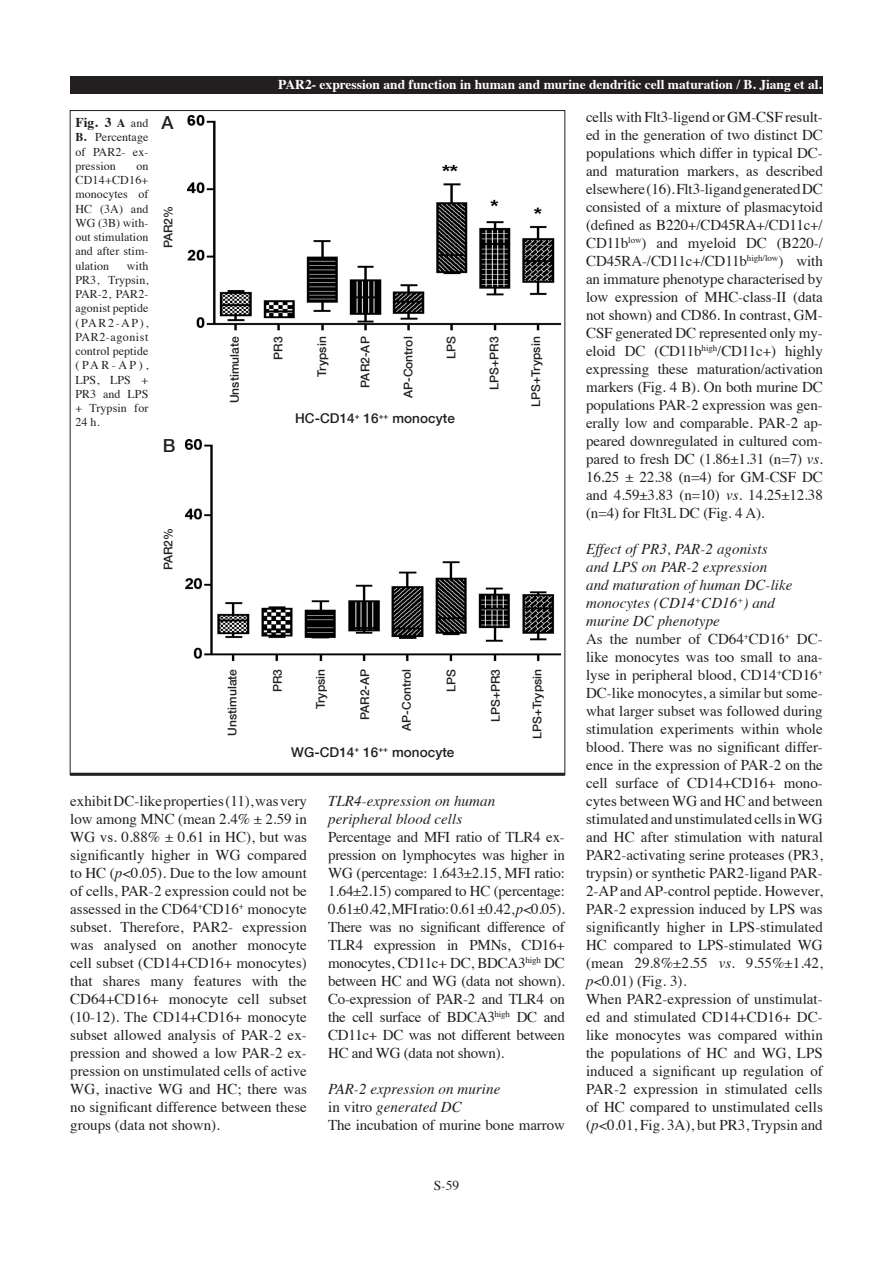
<style>
.page{position:relative;width:893px;height:1263px;background:#fff}
.page>*{position:absolute;margin:0;border:0;box-sizing:border-box;transform-origin:0 0}
.t1{font:500 18px "Helvetica Neue";color:#231f20}
.t2{font:15px/18px "Times";color:#231f20;text-align:justify}
.t3{font:italic 15px/18px "Times";letter-spacing:.005em;color:#231f20}
.t4{font:700 13.5px "Times";color:#fff}
.t5{font:500 13.5px "Helvetica Neue";letter-spacing:.005em;color:#231f20}
.t6{font:700 13.5px "Times";color:#231f20}
.t7{font:13.5px "Times";color:#231f20}
.t8{font:12px/14.2px "Times";letter-spacing:.005em;color:#231f20;text-align:justify}
.t9{font:500 12px "Helvetica Neue";letter-spacing:.005em;color:#231f20}
.s1{font-size:12px}
.s2{font-weight:400;font-size:12px}
.s3{font-weight:700}
.s4{font-style:italic}
</style>
<div class="page">
<div style="left:70px;top:77px;width:753px;height:17px;background:#231f20"></div>
<img style="left:187px;top:116px;width:374px;height:215px">
<img style="left:186px;top:439px;width:375px;height:223px">
<hr style="left:70px;top:773px;width:495px;height:3px;background:#231f20">
<p class="t4" style="left:278px;top:71px;width:545px">PAR2- expression and function in human and murine dendritic cell maturation / B. Jiang et al.</p>
<p class="t6" style="left:75px;top:110px;width:74px">Fig. 3 <span class="s1">A</span> <span class="s2">and</span></p>
<p class="t8" style="left:75px;top:129px;width:74px"><span class="s3">B.</span> Percentage of PAR2- ex&shy;pression</p>
<p class="t8" style="left:75px;top:158px;width:74px;text-indent:61px">on CD14+CD16+ monocytes of HC (3A) and WG (3B) with&shy;out stimulation and after stim&shy;ulation</p>
<p class="t8" style="left:75px;top:257px;width:74px;text-indent:51px">with PR3, Trypsin, PAR-2, PAR2- agonist peptide (PAR2-AP), PAR2-agonist control peptide (PAR-AP), LPS, LPS + PR3 and LPS + Trypsin for 24 h.</p>
<p class="t1" style="left:162px;top:111px;width:14px">A</p>
<p class="t9" style="left:161px;top:248px;width:44px;rotate:-90deg">PAR2%</p>
<p class="t1" style="left:163px;top:434px;width:14px">B</p>
<p class="t9" style="left:161px;top:570px;width:44px;rotate:-90deg">PAR2%</p>
<p class="t9" style="left:227px;top:403px;width:68px;rotate:-90deg">Unstimulate</p>
<p class="t9" style="left:271px;top:360px;width:25px;rotate:-90deg">PR3</p>
<p class="t9" style="left:315px;top:377px;width:42px;rotate:-90deg">Trypsin</p>
<p class="t9" style="left:358px;top:388px;width:53px;rotate:-90deg">PAR2-AP</p>
<p class="t9" style="left:401px;top:398px;width:63px;rotate:-90deg">AP-Control</p>
<p class="t9" style="left:444px;top:359px;width:24px;rotate:-90deg">LPS</p>
<p class="t9" style="left:487px;top:390px;width:55px;rotate:-90deg">LPS+PR3</p>
<p class="t9" style="left:529px;top:407px;width:72px;rotate:-90deg">LPS+Trypsin</p>
<p class="t5" style="left:295px;top:410px;width:161px">HC-CD14<sup>+</sup> 16<sup>++</sup> monocyte</p>
<p class="t9" style="left:225px;top:736px;width:68px;rotate:-90deg">Unstimulate</p>
<p class="t9" style="left:270px;top:692px;width:25px;rotate:-90deg">PR3</p>
<p class="t9" style="left:313px;top:709px;width:42px;rotate:-90deg">Trypsin</p>
<p class="t9" style="left:358px;top:720px;width:53px;rotate:-90deg">PAR2-AP</p>
<p class="t9" style="left:399px;top:731px;width:63px;rotate:-90deg">AP-Control</p>
<p class="t9" style="left:444px;top:692px;width:24px;rotate:-90deg">LPS</p>
<p class="t9" style="left:488px;top:722px;width:55px;rotate:-90deg">LPS+PR3</p>
<p class="t9" style="left:530px;top:739px;width:72px;rotate:-90deg">LPS+Trypsin</p>
<p class="t5" style="left:291px;top:744px;width:165px">WG-CD14<sup>+</sup> 16<sup>++</sup> monocyte</p>
<p class="t2" style="left:70px;top:790px;width:238px">exhibit DC-like properties (11), was very low among MNC (mean 2.4% ± 2.59 in WG vs. 0.88% ± 0.61 in HC), but was significantly higher in WG compared to HC (<span class="s4">p</span>&lt;0.05). Due to the low amount of cells, PAR-2 expression could not be assessed in the CD64<sup>+</sup>CD16<sup>+</sup> monocyte subset. Therefore, PAR2- expression was analysed on another monocyte cell subset (CD14+CD16+ monocytes) that shares many features with the CD64+CD16+ monocyte cell subset (10-12). The CD14+CD16+ monocyte subset allowed analysis of PAR-2 ex&shy;pression and showed a low PAR-2 ex&shy;pression on unstimulated cells of active WG, inactive WG and HC; there was no significant difference between these groups (data not shown).</p>
<p class="t3" style="left:328px;top:790px;width:169px">TLR4-expression on human peripheral blood cells</p>
<p class="t2" style="left:328px;top:826px;width:238px">Percentage and MFI ratio of TLR4 ex&shy;pression on lymphocytes was higher in WG (percentage: 1.643±2.15, MFI ratio:<br>1.64±2.15) compared to HC (percentage:<br>0.61±0.42, MFI ratio: 0.61 ±0.42, <span class="s4">p</span>&lt;0.05).<br>There was no significant difference of TLR4 expression in PMNs, CD16+ monocytes, CD11c+ DC, BDCA3<sup>high</sup> DC between HC and WG (data not shown).<br>Co-expression of PAR-2 and TLR4 on the cell surface of BDCA3<sup>high</sup> DC and CD11c+ DC was not different between HC and WG (data not shown).</p>
<p class="t2" style="left:328px;top:1078px;width:238px;text-align:left"><span class="s4">PAR-2 expression on murine<br></span>in vitro <span class="s4">generated DC<br></span>The incubation of murine bone marrow</p>
<p class="t7" style="left:434px;top:1173px;width:27px">S-59</p>
<p class="t2" style="left:586px;top:106px;width:238px">cells with Flt3-ligend or GM-CSF result&shy;ed in the generation of two distinct DC populations which differ in typical DC&shy;and maturation markers, as described elsewhere (16). Flt3-ligand generated DC consisted of a mixture of plasmacytoid (defined as B220+/CD45RA+/CD11c+/ CD11b<sup>low</sup>) and myeloid DC (B220-/ CD45RA-/CD11c+/CD11b<sup>high/low</sup>) with an immature phenotype characterised by low expression of MHC-class-II (data not shown) and CD86. In contrast, GM-CSF generated DC represented only my&shy;eloid DC (CD11b<sup>high</sup>/CD11c+) highly expressing these maturation/activation markers (Fig. 4 B). On both murine DC populations PAR-2 expression was gen&shy;erally low and comparable. PAR-2 ap&shy;peared downregulated in cultured com&shy;pared to fresh DC (1.86±1.31 (n=7) <span class="s4">vs</span>.<br>16.25 ± 22.38 (n=4) for GM-CSF DC and 4.59±3.83 (n=10) <span class="s4">vs</span>. 14.25±12.38 (n=4) for Flt3L DC (Fig. 4 A).</p>
<p class="t2" style="left:586px;top:538px;width:238px;text-align:left"><span class="s4">Effect of PR3, PAR-2 agonists<br>and LPS on PAR-2 expression<br>and maturation of human DC-like monocytes (CD14</span><sup>+</sup><span class="s4">CD16</span><sup>+</sup><span class="s4">) and<br>murine DC phenotype<br></span>As the number of CD64<sup>+</sup>CD16<sup>+</sup> DC&shy;like monocytes was too small to ana&shy;lyse in peripheral blood, CD14<sup>+</sup>CD16<sup>+ </sup>DC-like monocytes, a similar but some&shy;what larger subset was followed during stimulation experiments within whole blood. There was no significant differ&shy;ence in the expression of PAR-2 on the cell surface of CD14+CD16+ mono&shy;cytes between WG and HC and between stimulated and unstimulated cells in WG and HC after stimulation with natural PAR2-activating serine proteases (PR3, trypsin) or synthetic PAR2-ligand PAR-2-AP and AP-control peptide. However, PAR-2 expression induced by LPS was significantly higher in LPS-stimulated HC compared to LPS-stimulated WG (mean 29.8%±2.55 <span class="s4">vs</span>. 9.55%±1.42, <span class="s4">p</span>&lt;0.01) (Fig. 3).<br>When PAR2-expression of unstimulat&shy;ed and stimulated CD14+CD16+ DC&shy;like monocytes was compared within the populations of HC and WG, LPS induced a significant up regulation of PAR-2 expression in stimulated cells of HC compared to unstimulated cells (<span class="s4">p</span>&lt;0.01, Fig. 3A), but PR3, Trypsin and</p>
</div>
